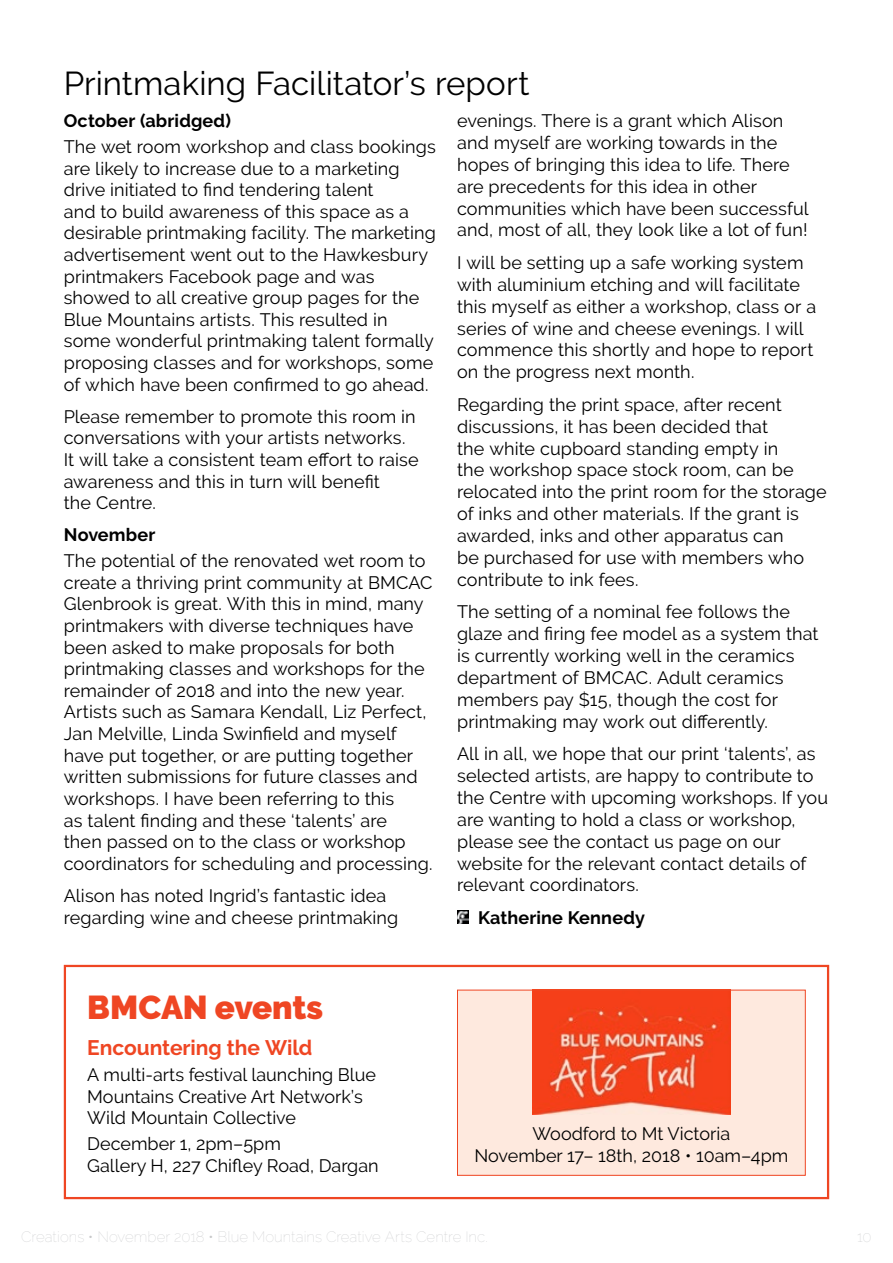
<style>
.page{position:relative;width:893px;height:1263px;background:#fff}
.page>*{position:absolute;margin:0;border:0;box-sizing:border-box;transform-origin:0 0}
.t1{font:33px "Raleway";letter-spacing:.005em;color:#000}
.t2{font:900 33px "Raleway";letter-spacing:-.01em;color:#ef4623}
.t3{font:700 21px "Raleway";letter-spacing:-.005em;color:#ef4623}
.t4{font:18px/21.6px "Raleway";letter-spacing:.005em;color:#000}
.t5{font:700 18px "Raleway";letter-spacing:.01em;color:#000}
.t6{font:100 15px "Raleway";color:#c7c8ca}
</style>
<div class="page">
<svg style="left:457px;top:911px;width:12px;height:13px"></svg>
<div style="left:64px;top:965px;width:765px;height:234px;border:2px solid #ef4623"></div>
<div style="left:457px;top:990px;width:348px;height:185px;background:#fee9de"></div>
<img style="left:533px;top:992px;width:197px;height:122px">
<div style="left:457px;top:990px;width:349px;height:186px;border:1px solid #ef4623"></div>
<h1 class="t1" style="left:64px;top:64px;width:467px">Printmaking Facilitator’s report</h1>
<p class="t5" style="left:64px;top:110px;width:169px">October (abridged)</p>
<p class="t4" style="left:64px;top:136px;width:374px">The wet room workshop and class bookings are likely to increase due to a marketing drive initiated to find tendering talent<br>and to build awareness of this space as a desirable printmaking facility. The marketing advertisement went out to the Hawkesbury printmakers Facebook page and was showed to all creative group pages for the Blue Mountains artists. This resulted in some wonderful printmaking talent formally proposing classes and for workshops, some of which have been confirmed to go ahead.</p>
<p class="t4" style="left:64px;top:406px;width:356px">Please remember to promote this room in conversations with your artists networks.<br>It will take a consistent team effort to raise awareness and this in turn will benefit<br>the Centre.</p>
<p class="t5" style="left:64px;top:525px;width:93px">November</p>
<p class="t4" style="left:64px;top:550px;width:370px">The potential of the renovated wet room to create a thriving print community at BMCAC Glenbrook is great. With this in mind, many printmakers with diverse techniques have been asked to make proposals for both printmaking classes and workshops for the remainder of 2018 and into the new year.<br>Artists such as Samara Kendall, Liz Perfect, Jan Melville, Linda Swinfield and myself have put together, or are putting together written submissions for future classes and workshops. I have been referring to this<br>as talent finding and these ‘talents’ are<br>then passed on to the class or workshop coordinators for scheduling and processing.</p>
<p class="t4" style="left:64px;top:885px;width:336px">Alison has noted Ingrid’s fantastic idea regarding wine and cheese printmaking</p>
<p class="t4" style="left:457px;top:110px;width:353px">evenings. There is a grant which Alison and myself are working towards in the hopes of bringing this idea to life. There are precedents for this idea in other communities which have been successful and, most of all, they look like a lot of fun!</p>
<p class="t4" style="left:457px;top:252px;width:361px">I will be setting up a safe working system with aluminium etching and will facilitate this myself as either a workshop, class or a series of wine and cheese evenings. I will commence this shortly and hope to report on the progress next month.</p>
<p class="t4" style="left:457px;top:393px;width:371px">Regarding the print space, after recent discussions, it has been decided that<br>the white cupboard standing empty in<br>the workshop space stock room, can be relocated into the print room for the storage of inks and other materials. If the grant is awarded, inks and other apparatus can<br>be purchased for use with members who contribute to ink fees.</p>
<p class="t4" style="left:457px;top:601px;width:363px">The setting of a nominal fee follows the glaze and firing fee model as a system that is currently working well in the ceramics department of BMCAC. Adult ceramics members pay $15, though the cost for printmaking may work out differently.</p>
<p class="t4" style="left:457px;top:743px;width:372px">All in all, we hope that our print ‘talents’, as selected artists, are happy to contribute to the Centre with upcoming workshops. If you are wanting to hold a class or workshop, please see the contact us page on our website for the relevant contact details of relevant coordinators.</p>
<p class="t5" style="left:478px;top:907px;width:168px">Katherine Kennedy</p>
<h1 class="t2" style="left:87px;top:988px;width:237px">BMCAN events</h1>
<p class="t3" style="left:87px;top:1036px;width:227px">Encountering the Wild</p>
<p class="t4" style="left:87px;top:1064px;width:290px">A multi-arts festival launching Blue<br>Mountains Creative Art Network’s<br>Wild Mountain Collective</p>
<p class="t4" style="left:87px;top:1133px;width:293px">December 1, 2pm–5pm<br>Gallery H, 227 Chifley Road, Dargan</p>
<p class="t4" style="left:474px;top:1123px;width:315px;text-align:center">Woodford to Mt Victoria<br>November 17– 18th, 2018 • 10am–4pm</p>
<p class="t6" style="left:857px;top:1227px;width:16px">10</p>
</div>
